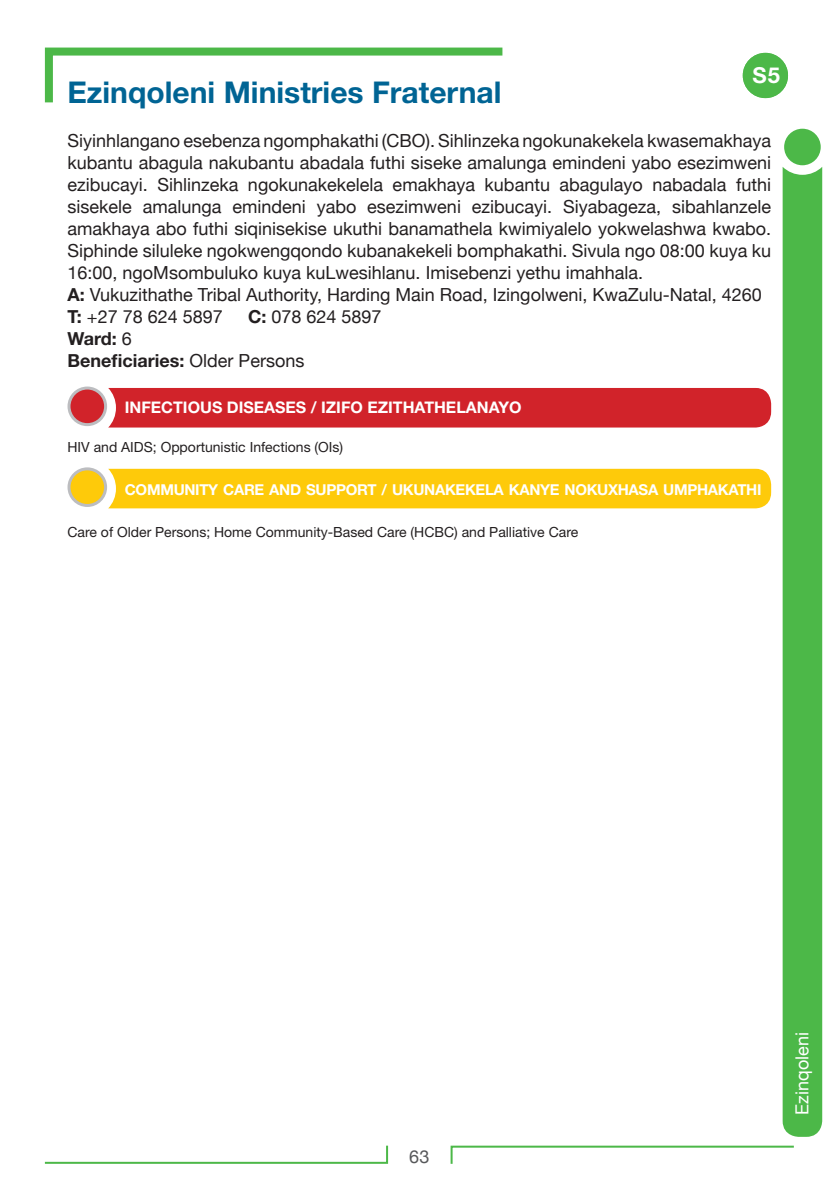
<style>
.page{position:relative;width:838px;height:1193px;background:#fff}
.page>*{position:absolute;margin:0;border:0;box-sizing:border-box;transform-origin:0 0}
.t1{font:700 30px "Helvetica Neue";color:#006494}
.t2{font:700 22px "Helvetica Neue";color:#fff}
.t3{font:18px/22px "Helvetica Neue";color:#231f20}
.t4{font:700 18px/22px "Helvetica Neue";color:#231f20}
.t5{font:18px "Helvetica Neue";color:#fff}
.t6{font:18px "Helvetica Neue";color:#57585a}
.t7{font:700 16px "Helvetica Neue";color:#fff}
.t8{font:700 15px "Helvetica Neue";letter-spacing:-.02em;color:#fff}
.t9{font:14px "Helvetica Neue";color:#231f20}
.s1{font-weight:700}
.s2{font-weight:400}
</style>
<div class="page">
<svg style="left:782px;top:167px;width:39px;height:969px;background:#56bb52"></svg>
<div style="left:783px;top:129px;width:37px;height:36px;background:#4cb848;border-radius:50%"></div>
<svg style="left:450px;top:1145px;width:344px;height:19px"></svg>
<svg style="left:44px;top:1145px;width:345px;height:19px"></svg>
<svg style="left:44px;top:47px;width:459px;height:56px"></svg>
<div style="left:108px;top:388px;width:662px;height:39px;background:#d1232a"></div>
<div style="left:69px;top:388px;width:37px;height:36px;background:#d1232a;border-radius:50%"></div>
<div style="left:67px;top:386px;width:40px;height:40px;border:3px solid #bcbdc0;border-radius:50%"></div>
<div style="left:108px;top:468px;width:662px;height:40px;background:#feca0a"></div>
<div style="left:69px;top:469px;width:37px;height:36px;background:#feca0a;border-radius:50%"></div>
<div style="left:67px;top:467px;width:40px;height:40px;border:3px solid #bcbdc0;border-radius:50%"></div>
<div style="left:742px;top:53px;width:45px;height:45px;background:#4cb848;border-radius:50%"></div>
<p class="t2" style="left:752px;top:62px;width:29px">S5</p>
<h1 class="t1" style="left:67px;top:73px;width:435px">EZINQOLENI MINISTRIES FRATERNAL</h1>
<p class="t3" style="left:67px;top:130px;width:705px">Siyinhlangano esebenza ngomphakathi (CBO). Sihlinzeka ngokunakekela kwasemakhaya kubantu abagula nakubantu abadala futhi siseke amalunga emindeni yabo esezimweni ezibucayi. Sihlinzeka ngokunakekelela emakhaya kubantu abagulayo nabadala futhi sisekele amalunga emindeni yabo esezimweni ezibucayi. Siyabageza, sibahlanzele amakhaya abo futhi siqinisekise ukuthi banamathela kwimiyalelo yokwelashwa kwabo.<br>Siphinde siluleke ngokwengqondo kubanakekeli bomphakathi. Sivula ngo 08:00 kuya ku 16:00, ngoMsombuluko kuya kuLwesihlanu. Imisebenzi yethu imahhala.<br><span class="s1">A:</span> Vukuzithathe Tribal Authority, Harding Main Road, Izingolweni, KwaZulu-Natal, 4260<br><span class="s1">T:</span> +27 78 624 5897</p>
<p class="t3" style="left:248px;top:306px;width:135px"><span class="s1">C:</span> 078 624 5897</p>
<p class="t4" style="left:67px;top:327px;width:238px">WARD: <span class="s2">6<br></span>BENEFICIARIES: <span class="s2">Older Persons</span></p>
<p class="t7" style="left:125px;top:397px;width:398px">INFECTIOUS DISEASES / IZIFO EZITHATHELANAYO</p>
<p class="t9" style="left:67px;top:438px;width:277px">HIV and AIDS; Opportunistic Infections (OIs)</p>
<p class="t8" style="left:125px;top:480px;width:36px">COMMU</p>
<p class="t8" style="left:184px;top:480px;width:578px">NITY CARE AND SUPPORT / UKUNAKEKELA KANYE NOKUXHASA UMPHAKATHI</p>
<p class="t9" style="left:67px;top:523px;width:512px">Care of Older Persons; Home Community-Based Care (HCBC) and Palliative Care</p>
<p class="t6" style="left:409px;top:1143px;width:22px">63</p>
<p class="t5" style="left:789px;top:1114px;width:84px;rotate:-90deg">Ezinqoleni</p>
</div>
